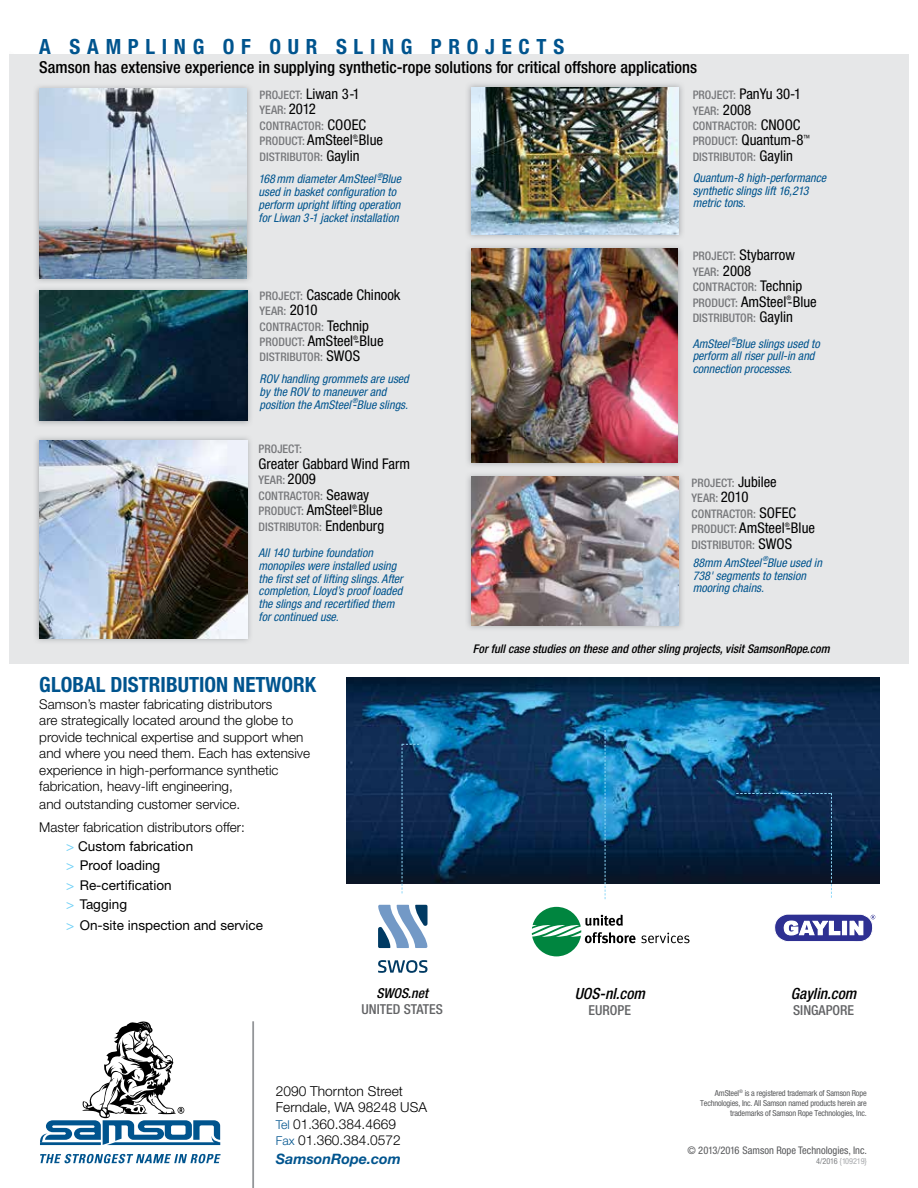
<style>
.page{position:relative;width:918px;height:1188px;background:#fff}
.page>*{position:absolute;margin:0;border:0;box-sizing:border-box;transform-origin:0 0}
.t1{font:700 condensed 21px "Helvetica Neue";letter-spacing:.32em;color:#00548e}
.t2{font:700 condensed 21px "Helvetica Neue";color:#00548e}
.t3{font:500 condensed 16.5px "Helvetica Neue";color:#000}
.t4{font:italic 500 condensed 15.45px "Helvetica Neue";color:#000}
.t5{font:condensed 14.7px "Helvetica Neue";color:#000}
.t6{font:italic 700 14.4px "Helvetica Neue";color:#00548e}
.t7{font:300 13.8px/16.5px "Helvetica Neue";color:#000}
.t8{font:500 condensed 13.8px "Helvetica Neue";color:#636466}
.t9{font:italic 500 condensed 13.8px "Helvetica Neue";color:#000}
.t10{font:300 13.5px/16.6px "Helvetica Neue";color:#000}
.t11{font:13.5px/19.4px "Helvetica Neue";color:#000}
.t12{font:italic condensed 12px/12.8px "Helvetica Neue";color:#00548e}
.t13{font:italic 500 condensed 12px "Helvetica Neue";color:#000}
.t14{font:500 condensed 11.85px/15.5px "Helvetica Neue";color:#77787b}
.t15{font:500 condensed 11.7px "Helvetica Neue";color:#77787b}
.t16{font:condensed 10.5px "Helvetica Neue";color:#58595b}
.t17{font:condensed 8.25px/10.2px "Helvetica Neue";letter-spacing:-.02em;color:#58595b;text-align:right}
.t18{font:condensed 8.25px "Helvetica Neue";color:#a7a9ac}
.t19{font:italic condensed 7.05px "Helvetica Neue";color:#00548e}
.t20{font:condensed 6.15px "Helvetica Neue";color:#000}
.s1{font-weight:400;font-size:14.55px;color:#000}
.s2{font-weight:400;font-size:14.7px;color:#000}
.s3{font-weight:500;font-size:11.85px;color:#77787b}
.s4{font-weight:300}
.s5{color:#6dcff6}
.s6{font-size:12.15px;color:#00548e}
.s7{font-size:12.15px}
.s8{color:#808285}
</style>
<div class="page">
<div style="left:9px;top:54px;width:900px;height:609px;background:#e6e7e8"></div>
<svg style="left:40px;top:1154px;width:181px;height:9px"></svg>
<svg style="left:40px;top:1021px;width:180px;height:124px"></svg>
<hr style="left:252px;top:1021px;width:2px;height:167px;background:#939598">
<img style="left:347px;top:677px;width:533px;height:206px">
<svg style="left:774px;top:914px;width:101px;height:28px"></svg>
<svg style="left:605px;top:730px;width:1px;height:169px"></svg>
<svg style="left:402px;top:744px;width:17px;height:149px"></svg>
<svg style="left:736px;top:793px;width:96px;height:105px"></svg>
<img style="left:36px;top:86px;width:215px;height:339px">
<img style="left:39px;top:89px;width:208px;height:189px">
<img style="left:39px;top:291px;width:209px;height:130px">
<img style="left:36px;top:437px;width:214px;height:205px">
<img style="left:39px;top:440px;width:208px;height:198px">
<img style="left:468px;top:84px;width:215px;height:154px">
<img style="left:471px;top:87px;width:208px;height:147px">
<img style="left:468px;top:246px;width:214px;height:220px">
<img style="left:471px;top:249px;width:207px;height:213px">
<img style="left:468px;top:474px;width:215px;height:155px">
<img style="left:471px;top:477px;width:208px;height:148px">
<svg style="left:532px;top:907px;width:158px;height:49px"></svg>
<svg style="left:378px;top:960px;width:50px;height:13px"></svg>
<svg style="left:378px;top:905px;width:50px;height:43px"></svg>
<h1 class="t1" style="left:39px;top:34px;width:526px">A SAMPLING OF OUR SLING PROJECTS</h1>
<h2 class="t3" style="left:39px;top:57px;width:659px">Samson has extensive experience in supplying synthetic-rope solutions for critical offshore applications</h2>
<p class="t15" style="left:260px;top:88px;width:102px">PROJECT: <span class="s1">Liwan 3-1</span></p>
<p class="t14" style="left:260px;top:102px;width:108px">YEAR: <span class="s2">2012<br></span>CONTRACTOR: <span class="s2">COOEC<br></span>PRODUCT: <span class="s2">AmSteel</span></p>
<p class="t5" style="left:693px;top:85px;width:110px"><span class="s3">PROJECT:</span> PanYu 30-1</p>
<p class="t14" style="left:693px;top:102px;width:109px">YEAR: <span class="s2">2008<br></span>CONTRACTOR: <span class="s2">CNOOC</span></p>
<p class="t5" style="left:693px;top:132px;width:119px"><span class="s3">PRODUCT:</span> Quantum-8<sup>™</sup></p>
<p class="t14" style="left:693px;top:149px;width:102px">DISTRIBUTOR: <span class="s2">Gaylin</span></p>
<p class="t20" style="left:353px;top:133px;width:6px">®</p>
<p class="t5" style="left:354px;top:132px;width:31px">-Blue</p>
<p class="t14" style="left:260px;top:149px;width:102px">DISTRIBUTOR: <span class="s2">Gaylin</span></p>
<p class="t19" style="left:377px;top:171px;width:7px">®</p>
<p class="t12" style="left:259px;top:185px;width:143px">used in basket configuration to perform upright lifting operation for Liwan 3-1 jacket installation</p>
<p class="t12" style="left:259px;top:173px;width:144px">168 mm diameter AmSteel-Blue</p>
<p class="t5" style="left:260px;top:286px;width:142px"><span class="s3">PROJECT:</span> Cascade Chinook</p>
<p class="t14" style="left:260px;top:303px;width:111px">YEAR: <span class="s2">2010<br></span>CONTRACTOR: <span class="s2">Technip<br></span>PRODUCT: <span class="s2">AmSteel</span></p>
<p class="t20" style="left:353px;top:334px;width:6px">®</p>
<p class="t5" style="left:354px;top:332px;width:31px">-Blue</p>
<p class="t14" style="left:260px;top:349px;width:102px">DISTRIBUTOR: <span class="s2">SWOS</span></p>
<p class="t12" style="left:260px;top:372px;width:151px">ROV handling grommets are used by the ROV to maneuver and position the AmSteel-Blue slings.</p>
<p class="t19" style="left:352px;top:397px;width:7px">®</p>
<p class="t14" style="left:259px;top:441px;width:45px">PROJECT:</p>
<p class="t5" style="left:259px;top:455px;width:153px">Greater Gabbard Wind Farm</p>
<p class="t14" style="left:259px;top:472px;width:112px">YEAR: <span class="s2">2009<br></span>CONTRACTOR: <span class="s2">Seaway<br></span>PRODUCT: <span class="s2">AmSteel</span></p>
<p class="t20" style="left:352px;top:503px;width:6px">®</p>
<p class="t5" style="left:353px;top:501px;width:31px">-Blue</p>
<p class="t14" style="left:259px;top:519px;width:127px">DISTRIBUTOR: <span class="s2">Endenburg</span></p>
<p class="t12" style="left:259px;top:546px;width:146px">All 140 turbine foundation monopiles were installed using the first set of lifting slings. After completion, Lloyd’s proof loaded the slings and recertified them for continued use.</p>
<h1 class="t2" style="left:39px;top:672px;width:278px">GLOBAL DISTRIBUTION NETWORK</h1>
<p class="t10" style="left:39px;top:695px;width:272px">Samson’s master fabricating distributors<br>are strategically located around the globe to provide technical expertise and support when and where you need them. Each has extensive experience in high-performance synthetic fabrication, heavy-lift engineering,<br>and outstanding customer service.</p>
<p class="t11" style="left:66px;top:817px;width:180px;text-indent:-27px"><span class="s4">Master fabrication distributors offer: </span><span class="s5">&gt;</span> Custom fabrication<br><span class="s5">&gt;</span> Proof loading<br><span class="s5">&gt;</span> Re-certification<br><span class="s5">&gt;</span> Tagging</p>
<p class="t11" style="left:66px;top:915px;width:198px"><span class="s5">&gt;</span> On-site inspection and service</p>
<p class="t9" style="left:376px;top:985px;width:53px">SWOS.net</p>
<p class="t8" style="left:362px;top:1001px;width:83px">UNITED STATES</p>
<p class="t7" style="left:276px;top:1082px;width:153px">2090 Thornton Street<br>Ferndale, WA 98248 USA<br><span class="s6">Tel</span> 01<span class="s7">.</span>360.384.4669<br><span class="s6">Fax</span> 01<span class="s7">.</span>360.384.0572</p>
<p class="t6" style="left:276px;top:1150px;width:126px">SamsonRope.com</p>
<p class="t12" style="left:693px;top:171px;width:135px">Quantum-8 high-performance synthetic slings lift 16,213 metric tons.</p>
<p class="t5" style="left:693px;top:246px;width:104px"><span class="s3">PROJECT:</span> Stybarrow</p>
<p class="t14" style="left:693px;top:264px;width:111px">YEAR: <span class="s2">2008<br></span>CONTRACTOR: <span class="s2">Technip<br></span>PRODUCT: <span class="s2">AmSteel</span></p>
<p class="t20" style="left:786px;top:294px;width:6px">®</p>
<p class="t5" style="left:787px;top:293px;width:31px">-Blue</p>
<p class="t14" style="left:693px;top:310px;width:102px">DISTRIBUTOR: <span class="s2">Gaylin</span></p>
<p class="t19" style="left:731px;top:335px;width:7px">®</p>
<p class="t12" style="left:693px;top:350px;width:123px">perform all riser pull-in and connection processes.</p>
<p class="t12" style="left:693px;top:337px;width:129px">AmSteel-Blue slings used to</p>
<p class="t15" style="left:692px;top:476px;width:87px">PROJECT: <span class="s1">Jubilee</span></p>
<p class="t14" style="left:692px;top:490px;width:106px">YEAR: <span class="s2">2010<br></span>CONTRACTOR: <span class="s2">SOFEC<br></span>PRODUCT: <span class="s2">AmSteel</span></p>
<p class="t20" style="left:785px;top:521px;width:6px">®</p>
<p class="t5" style="left:786px;top:519px;width:31px">-Blue</p>
<p class="t14" style="left:692px;top:536px;width:102px">DISTRIBUTOR: <span class="s2">SWOS</span></p>
<p class="t12" style="left:693px;top:556px;width:131px">88mm AmSteel-Blue used in</p>
<p class="t19" style="left:763px;top:555px;width:7px">®</p>
<p class="t12" style="left:693px;top:569px;width:115px">738' segments to tension mooring chains.</p>
<p class="t13" style="left:473px;top:641px;width:358px">For full case studies on these and other sling projects, visit SamsonRope.com</p>
<p class="t4" style="left:575px;top:984px;width:72px">UOS-nl.com</p>
<p class="t8" style="left:589px;top:1002px;width:44px">EUROPE</p>
<p class="t4" style="left:791px;top:984px;width:67px">Gaylin.com</p>
<p class="t8" style="left:793px;top:1002px;width:63px">SINGAPORE</p>
<p class="t17" style="left:700px;top:1088px;width:168px">AmSteel<sup>®</sup> is a registered trademark of Samson Rope<br>Technologies, Inc. All Samson named products herein are trademarks of Samson Rope Technologies, Inc.</p>
<p class="t16" style="left:687px;top:1144px;width:181px">© 2013/2016 Samson Rope Technologies, Inc.</p>
<p class="t18" style="left:816px;top:1156px;width:52px"><span class="s8">4/2016</span> {109219}</p>
</div>
